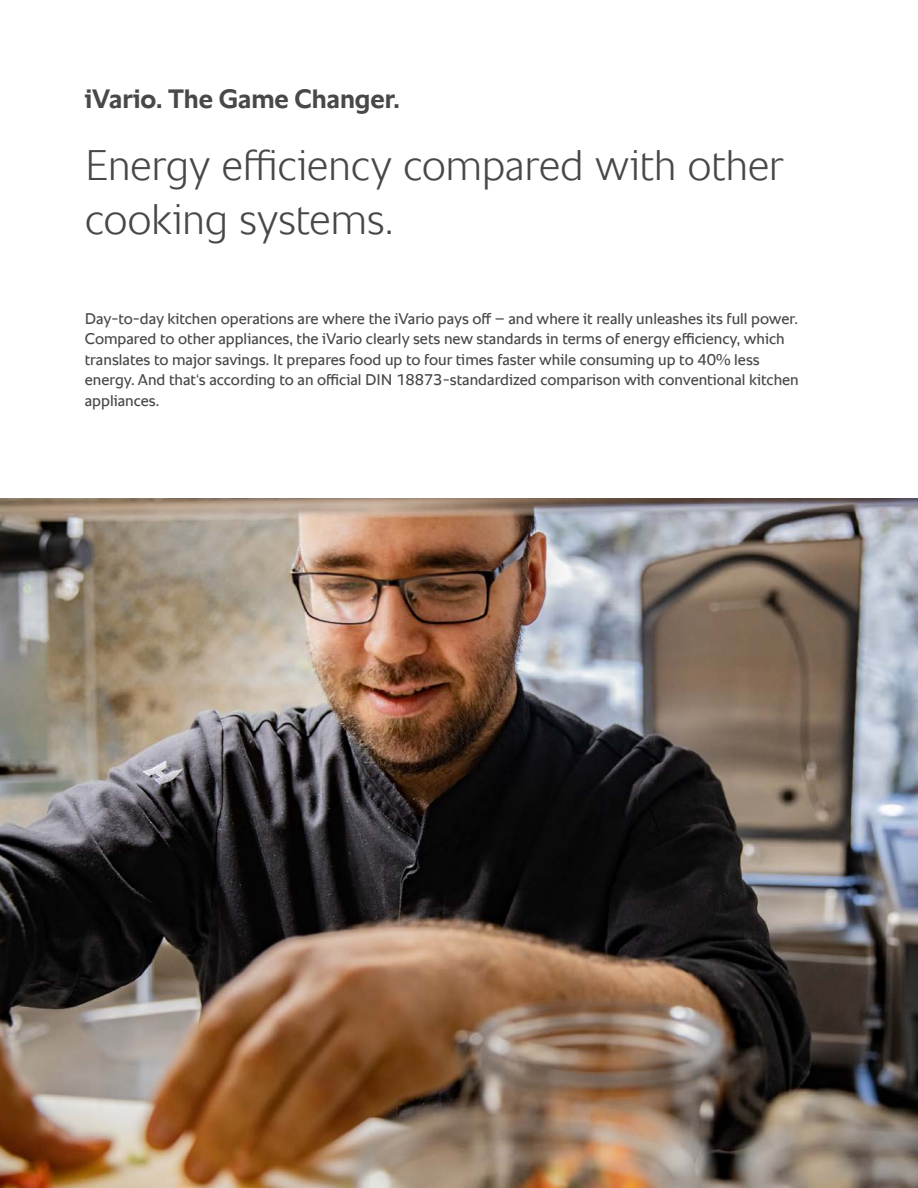
<style>
.page{position:relative;width:918px;height:1188px;background:#fff}
.page>*{position:absolute;margin:0;border:0;box-sizing:border-box;transform-origin:0 0}
.t1{font:300 43.5px/54px "RATIONAL Sans TT";letter-spacing:-.01em;color:#484847}
.t2{font:700 27px "RATIONAL Sans TT";color:#484847}
.t3{font:15.75px/20.4px "RATIONAL Sans TT";color:#484847}
</style>
<div class="page">
<img style="left:0;top:498px;width:918px;height:690px">
<h2 class="t2" style="left:85px;top:79px;width:317px">iVario. The Game Changer.</h2>
<h1 class="t1" style="left:85px;top:138px;width:701px">Energy efficiency compared with other cooking systems.</h1>
<p class="t3" style="left:85px;top:309px;width:716px">Day-to-day kitchen operations are where the iVario pays off – and where it really unleashes its full power.<br>Compared to other appliances, the iVario clearly sets new standards in terms of energy efficiency, which translates to major savings. It prepares food up to four times faster while consuming up to 40% less energy. And that‘s according to an official DIN 18873-standardized comparison with conventional kitchen appliances.</p>
</div>
